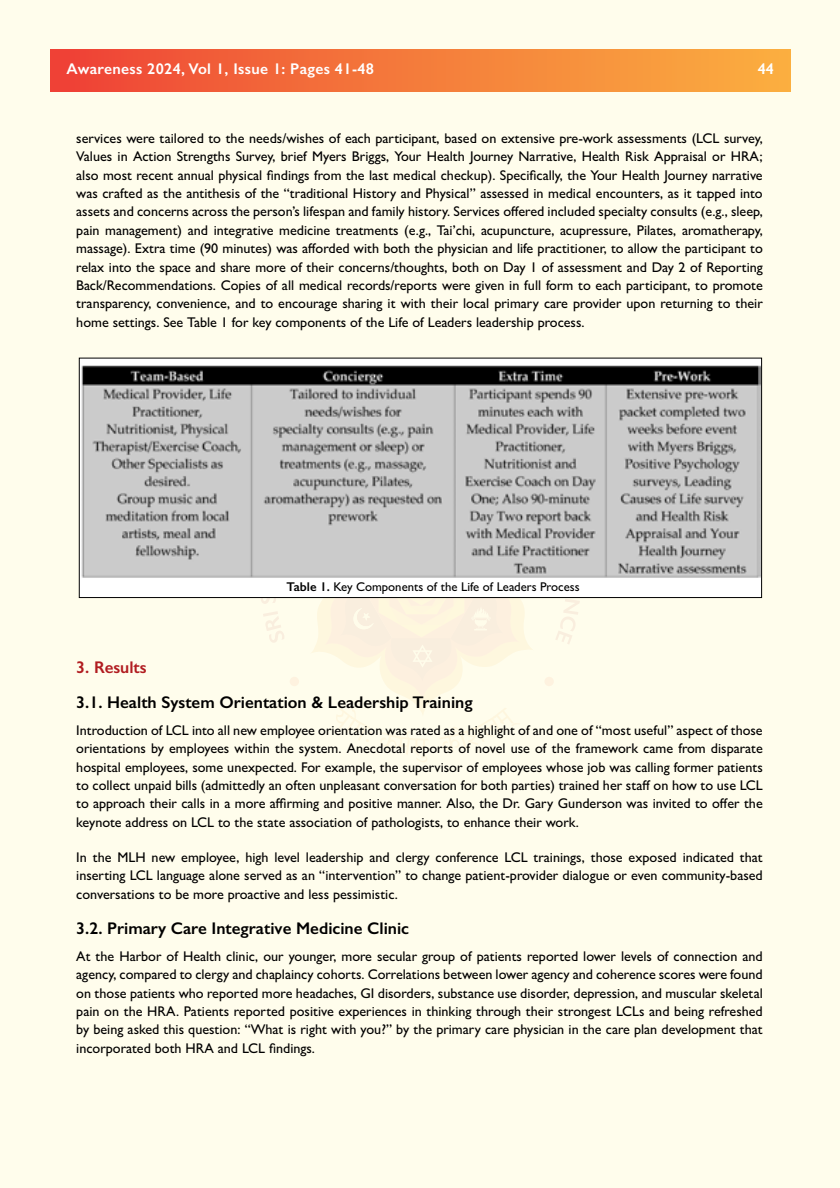
<style>
.page{position:relative;width:840px;height:1188px;background:#fffdec}
.page>*{position:absolute;margin:0;border:0;box-sizing:border-box;transform-origin:0 0}
.t1{font:600 16.95px "Gill Sans";color:#000}
.t2{font:600 16.95px "Gill Sans";color:#b11c20}
.t3{font:600 15.6px "Gill Sans";letter-spacing:.02em;color:#fff}
.t4{font:500 14.1px/18.3px "Gill Sans";color:#000;text-align:justify}
.t5{font:500 12.75px "Gill Sans";color:#000}
.s1{font-weight:600}
</style>
<div class="page">
<svg style="left:260px;top:598px;width:321px;height:164px"></svg>
<div style="left:51px;top:50px;width:739px;height:41px;background:linear-gradient(to right,#ee4336,#fbb140)"></div>
<img style="left:81px;top:360px;width:679px;height:236px">
<div style="left:79px;top:358px;width:683px;height:240px;border:1px solid #000"></div>
<p class="t3" style="left:66px;top:59px;width:309px">Awareness 2024, Vol 1, Issue 1: Pages 41-48</p>
<p class="t3" style="left:758px;top:59px;width:18px">44</p>
<p class="t4" style="left:76px;top:129px;width:688px">services were tailored to the needs/wishes of each participant, based on extensive pre-work assessments (LCL survey, Values in Action Strengths Survey, brief Myers Briggs, Your Health Journey Narrative, Health Risk Appraisal or HRA; also most recent annual physical findings from the last medical checkup). Specifically, the Your Health Journey narrative was crafted as the antithesis of the “traditional History and Physical” assessed in medical encounters, as it tapped into assets and concerns across the person’s lifespan and family history. Services offered included specialty consults (e.g., sleep, pain management) and integrative medicine treatments (e.g., Tai’chi, acupuncture, acupressure, Pilates, aromatherapy, massage). Extra time (90 minutes) was afforded with both the physician and life practitioner, to allow the participant to relax into the space and share more of their concerns/thoughts, both on Day 1 of assessment and Day 2 of Reporting Back/Recommendations. Copies of all medical records/reports were given in full form to each participant, to promote transparency, convenience, and to encourage sharing it with their local primary care provider upon returning to their home settings. See Table 1 for key components of the Life of Leaders leadership process.</p>
<p class="t5" style="left:286px;top:579px;width:295px"><span class="s1">Table 1.</span> Key Components of the Life of Leaders Process</p>
<p class="t2" style="left:76px;top:657px;width:72px">3. Results</p>
<p class="t1" style="left:76px;top:692px;width:398px">3.1. Health System Orientation &amp; Leadership Training</p>
<p class="t4" style="left:76px;top:721px;width:688px">Introduction of LCL into all new employee orientation was rated as a highlight of and one of “most useful” aspect of those orientations by employees within the system. Anecdotal reports of novel use of the framework came from disparate hospital employees, some unexpected. For example, the supervisor of employees whose job was calling former patients to collect unpaid bills (admittedly an often unpleasant conversation for both parties) trained her staff on how to use LCL to approach their calls in a more affirming and positive manner. Also, the Dr. Gary Gunderson was invited to offer the keynote address on LCL to the state association of pathologists, to enhance their work.</p>
<p class="t4" style="left:76px;top:848px;width:688px">In the MLH new employee, high level leadership and clergy conference LCL trainings, those exposed indicated that inserting LCL language alone served as an “intervention” to change patient-provider dialogue or even community-based conversations to be more proactive and less pessimistic.</p>
<p class="t1" style="left:76px;top:918px;width:334px">3.2. Primary Care Integrative Medicine Clinic</p>
<p class="t4" style="left:76px;top:947px;width:688px">At the Harbor of Health clinic, our younger, more secular group of patients reported lower levels of connection and agency, compared to clergy and chaplaincy cohorts. Correlations between lower agency and coherence scores were found on those patients who reported more headaches, GI disorders, substance use disorder, depression, and muscular skeletal pain on the HRA. Patients reported positive experiences in thinking through their strongest LCLs and being refreshed by being asked this question: “What is right with you?” by the primary care physician in the care plan development that incorporated both HRA and LCL findings.</p>
</div>
